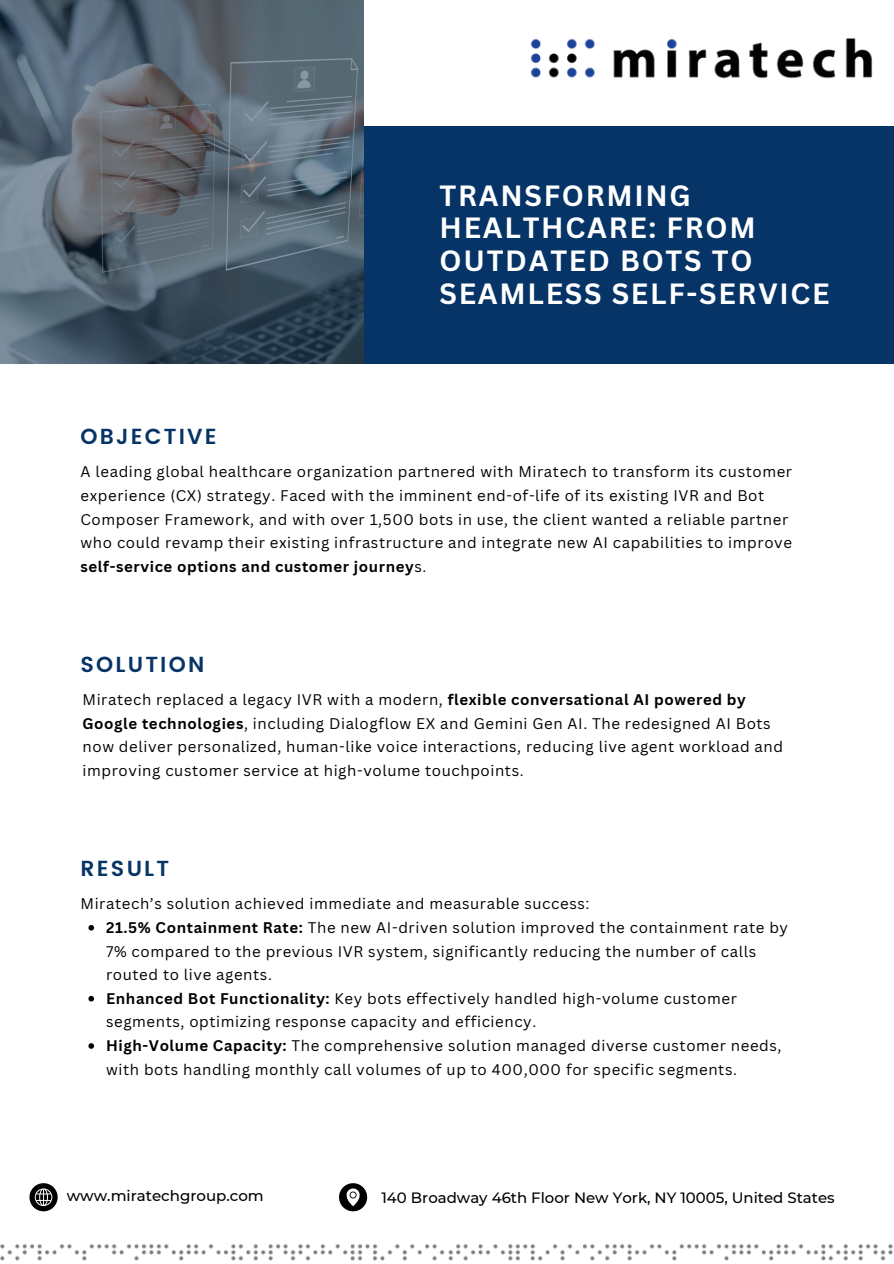
<style>
.page{position:relative;width:894px;height:1264px;background:#fff}
.page>*{position:absolute;margin:0;border:0;box-sizing:border-box;transform-origin:0 0}
.t1{font:700 28.5px/32.7px "Canva Sans";letter-spacing:.06em;color:#fff}
.t2{font:600 21.75px "Poppins";letter-spacing:.1em;color:#063467}
.t3{font:15px/23.7px "Canva Sans";letter-spacing:.04em;color:#000}
.t4{font:500 15px "Montserrat";color:#000}
.s1{font-weight:700}
</style>
<div class="page">
<div style="left:161px;top:126px;width:732px;height:238px;background:#063467"></div>
<img style="left:530px;top:38px;width:343px;height:41px">
<img style="left:0;top:1244px;width:893px;height:17px">
<svg style="left:29px;top:1183px;width:29px;height:28px"></svg>
<svg style="left:339px;top:1183px;width:28px;height:28px"></svg>
<svg style="left:0;top:0;width:363px;height:364px;background:#546370"></svg>
<svg style="left:88px;top:925px;width:6px;height:5px"></svg>
<svg style="left:88px;top:995px;width:6px;height:6px"></svg>
<svg style="left:88px;top:1043px;width:6px;height:5px"></svg>
<h2 class="t2" style="left:80px;top:424px;width:138px">OBJECTIVE</h2>
<h2 class="t1" style="left:439px;top:178px;width:391px">TRANSFORMING<br>HEALTHCARE: FROM<br>OUTDATED BOTS TO<br>SEAMLESS SELF-SERVICE</h2>
<p class="t3" style="left:80px;top:459px;width:713px">A leading global healthcare organization partnered with Miratech to transform its customer experience (CX) strategy. Faced with the imminent end-of-life of its existing IVR and Bot Composer Framework, and with over 1,500 bots in use, the client wanted a reliable partner who could revamp their existing infrastructure and integrate new AI capabilities to improve <span class="s1">self-service options and customer journey</span>s.</p>
<h2 class="t2" style="left:80px;top:651px;width:125px">SOLUTION</h2>
<p class="t3" style="left:82px;top:687px;width:702px">Miratech replaced a legacy IVR with a modern, <span class="s1">flexible conversational AI powered by Google technologies</span>, including Dialogflow EX and Gemini Gen AI. The redesigned AI Bots now deliver personalized, human-like voice interactions, reducing live agent workload and improving customer service at high-volume touchpoints.</p>
<p class="t2" style="left:80px;top:855px;width:90px">RESULT</p>
<p class="t3" style="left:80px;top:891px;width:510px">Miratech’s solution achieved immediate and measurable success:</p>
<p class="t3" style="left:106px;top:915px;width:683px"><span class="s1">21.5% Containment Rate:</span> The new AI-driven solution improved the containment rate by<br>7% compared to the previous IVR system, significantly reducing the number of calls routed to live agents.</p>
<p class="t3" style="left:106px;top:986px;width:632px"><span class="s1">Enhanced Bot Functionality:</span> Key bots effectively handled high-volume customer segments, optimizing response capacity and efficiency.</p>
<p class="t3" style="left:106px;top:1033px;width:676px"><span class="s1">High-Volume Capacity:</span> The comprehensive solution managed diverse customer needs, with bots handling monthly call volumes of up to 400,000 for specific segments.</p>
<p class="t4" style="left:67px;top:1186px;width:198px">www.miratechgroup.com</p>
<h1 class="t4" style="left:381px;top:1187px;width:454px">140 Broadway 46th Floor New York, NY 10005, United States</h1>
</div>
